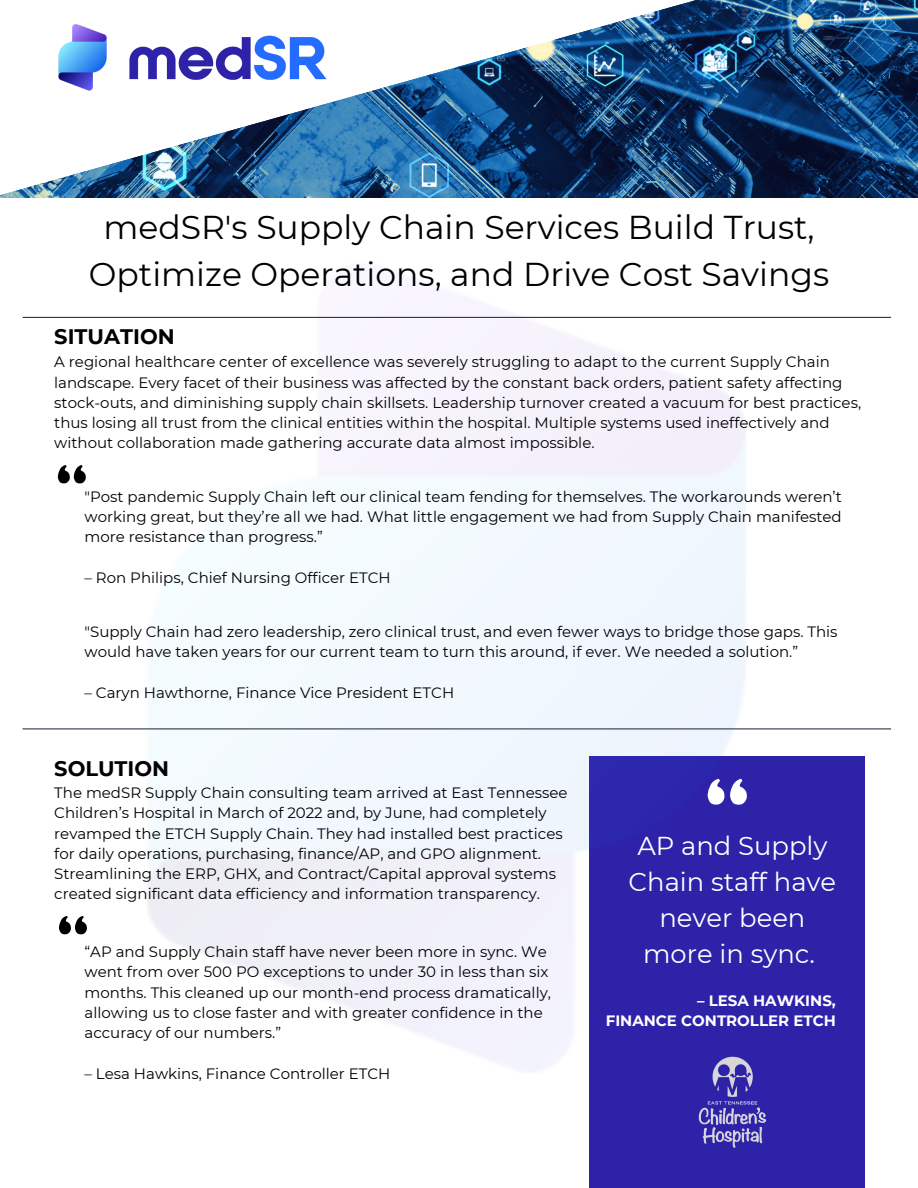
<style>
.page{position:relative;width:918px;height:1188px;background:#fff}
.page>*{position:absolute;margin:0;border:0;box-sizing:border-box;transform-origin:0 0}
.t1{font:135.9px "Brixton TC";color:#fff}
.t2{font:96.75px "Brixton TC";color:#000}
.t3{font:33px/46.2px "Montserrat";color:#000;text-align:center}
.t4{font:25.8px/35.8px "Montserrat";color:#fff;text-align:center}
.t5{font:700 21px "Montserrat";color:#000}
.t6{font:15px/20.2px "Montserrat";color:#000}
.t7{font:700 15px/20.2px "Montserrat";color:#fff;text-align:right}
</style>
<div class="page">
<div style="left:589px;top:756px;width:276px;height:432px;background:#2e22a9"></div>
<img style="left:752px;top:0;width:166px;height:197px">
<svg style="left:0;top:0;width:752px;height:198px"></svg>
<img style="left:54px;top:22px;width:275px;height:70px">
<hr style="left:23px;top:317px;width:868px;height:1px;background:#2f384a">
<hr style="left:23px;top:728px;width:868px;height:1px;background:#2f384a">
<img style="left:698px;top:1056px;width:69px;height:92px">
<h3 class="t3" style="left:89px;top:205px;width:742px">medSR's Supply Chain Services Build Trust,<br>Optimize Operations, and Drive Cost Savings</h3>
<h3 class="t5" style="left:54px;top:324px;width:122px">SITUATION</h3>
<p class="t6" style="left:54px;top:352px;width:808px">A regional healthcare center of excellence was severely struggling to adapt to the current Supply Chain landscape. Every facet of their business was affected by the constant back orders, patient safety affecting stock-outs, and diminishing supply chain skillsets. Leadership turnover created a vacuum for best practices, thus losing all trust from the clinical entities within the hospital. Multiple systems used ineffectively and without collaboration made gathering accurate data almost impossible.</p>
<p class="t6" style="left:85px;top:486px;width:759px;text-align:justify">"Post pandemic Supply Chain left our clinical team fending for themselves. The workarounds weren’t working great, but they’re all we had. What little engagement we had from Supply Chain manifested more resistance than progress.”</p>
<p class="t6" style="left:85px;top:567px;width:308px">– Ron Philips, Chief Nursing Officer ETCH</p>
<h2 class="t2" style="left:54px;top:463px;width:36px">"</h2>
<p class="t6" style="left:85px;top:621px;width:755px">"Supply Chain had zero leadership, zero clinical trust, and even fewer ways to bridge those gaps. This would have taken years for our current team to turn this around, if ever. We needed a solution.”</p>
<p class="t6" style="left:85px;top:682px;width:371px">– Caryn Hawthorne, Finance Vice President ETCH</p>
<h3 class="t5" style="left:54px;top:755px;width:116px">SOLUTION</h3>
<p class="t6" style="left:54px;top:783px;width:515px">The medSR Supply Chain consulting team arrived at East Tennessee Children’s Hospital in March of 2022 and, by June, had completely revamped the ETCH Supply Chain. They had installed best practices for daily operations, purchasing, finance/AP, and GPO alignment.<br>Streamlining the ERP, GHX, and Contract/Capital approval systems created significant data efficiency and information transparency.</p>
<h2 class="t2" style="left:55px;top:914px;width:36px">"</h2>
<p class="t6" style="left:85px;top:942px;width:468px">“AP and Supply Chain staff have never been more in sync. We went from over 500 PO exceptions to under 30 in less than six months. This cleaned up our month-end process dramatically, allowing us to close faster and with greater confidence in the accuracy of our numbers.”</p>
<p class="t6" style="left:85px;top:1063px;width:307px">– Lesa Hawkins, Finance Controller ETCH</p>
<h1 class="t1" style="left:703px;top:777px;width:50px">"</h1>
<h3 class="t4" style="left:629px;top:828px;width:209px">AP and Supply<br>Chain staff have never been more in sync.</h3>
<p class="t7" style="left:606px;top:991px;width:232px">– LESA HAWKINS,<br>FINANCE CONTROLLER ETCH</p>
</div>
